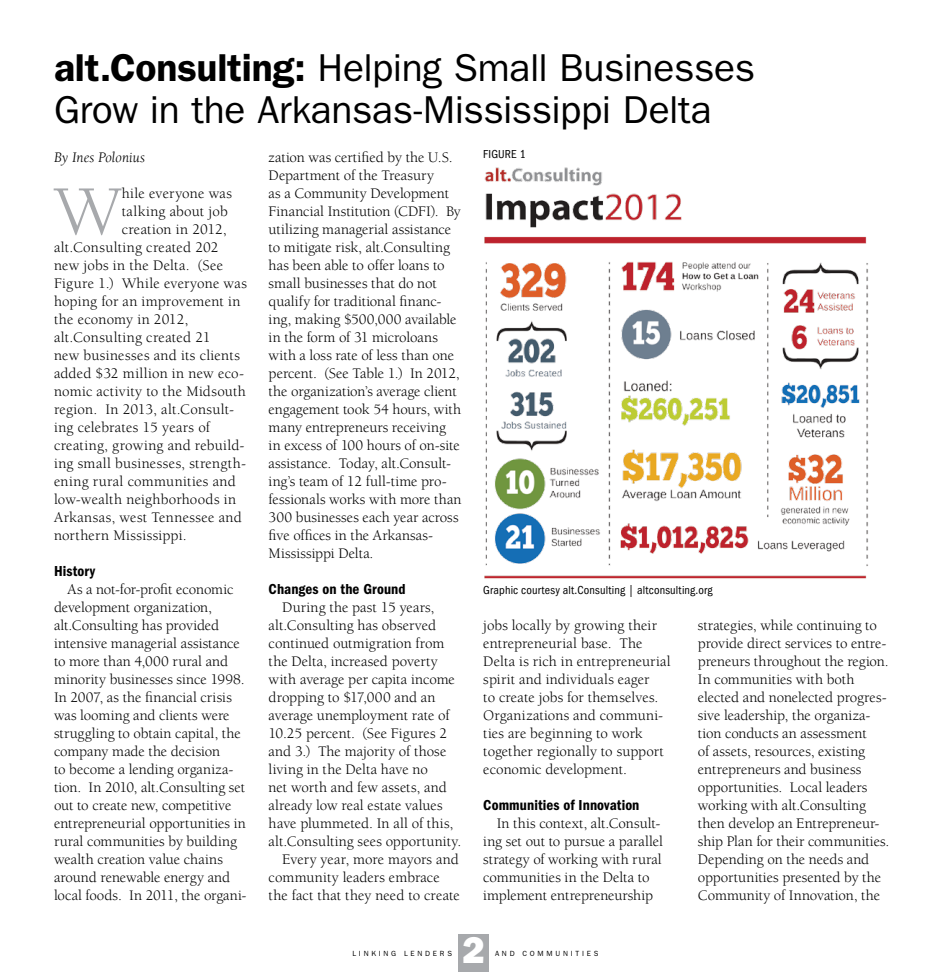
<style>
.page{position:relative;width:945px;height:972px;background:#fff}
.page>*{position:absolute;margin:0;border:0;box-sizing:border-box;transform-origin:0 0}
.t1{font:71.7px "Berkeley Std";color:#a7a9ac}
.t2{font:39px/42px "ITC Franklin Gothic Std";letter-spacing:-.01em;color:#000}
.t3{font:37.5px "ITC Franklin Gothic Std Hvy";color:#fff}
.t4{font:15px/18px "Berkeley Std";letter-spacing:.005em;color:#000}
.t5{font:15px "Berkeley Std";letter-spacing:.025em;color:#000}
.t6{font:15px "ITC Franklin Gothic Std Dm Cd";letter-spacing:.005em;color:#000}
.t7{font:15px "Berkeley Std";letter-spacing:.03em;color:#000}
.t8{font:italic 15px "Berkeley Std";color:#000}
.t9{font:condensed 12px "ITC Franklin Gothic Std";letter-spacing:.015em;color:#000}
.t10{font:7.5px "ITC Franklin Gothic Std";letter-spacing:.37em;color:#000}
.s1{font-weight:600}
</style>
<div class="page">
<img style="left:484px;top:167px;width:384px;height:412px">
<div style="left:458px;top:934px;width:31px;height:38px;background:#a7a9ac"></div>
<h2 class="t2" style="left:54px;top:47px;width:703px"><span class="s1">alt.Consulting:</span> Helping Small Businesses<br>Grow in the Arkansas-Mississippi Delta</h2>
<p class="t8" style="left:54px;top:149px;width:93px">By Ines Polonius</p>
<h1 class="t1" style="left:54px;top:173px;width:69px">W</h1>
<p class="t4" style="left:122px;top:185px;width:112px">hile everyone was</p>
<p class="t4" style="left:122px;top:203px;width:108px">talking about job</p>
<p class="t4" style="left:122px;top:221px;width:107px">creation in 2012,</p>
<p class="t4" style="left:54px;top:239px;width:166px">alt.Consulting created 202</p>
<p class="t4" style="left:54px;top:257px;width:171px">new jobs in the Delta. (See</p>
<p class="t4" style="left:54px;top:275px;width:194px">Figure 1.) While everyone was</p>
<p class="t4" style="left:54px;top:293px;width:188px">hoping for an improvement in</p>
<p class="t4" style="left:54px;top:311px;width:136px">the economy in 2012,</p>
<p class="t4" style="left:54px;top:329px;width:158px">alt.Consulting created 21</p>
<p class="t4" style="left:54px;top:347px;width:188px">new businesses and its clients</p>
<p class="t4" style="left:54px;top:365px;width:192px">added $32 million in new eco-</p>
<p class="t4" style="left:54px;top:383px;width:194px">nomic activity to the Midsouth</p>
<p class="t4" style="left:54px;top:401px;width:181px">region. In 2013, alt.Consult-</p>
<p class="t4" style="left:54px;top:419px;width:158px">ing celebrates 15 years of</p>
<p class="t4" style="left:54px;top:437px;width:192px">creating, growing and rebuild-</p>
<p class="t5" style="left:54px;top:455px;width:193px">ing small businesses, strength-</p>
<p class="t5" style="left:54px;top:473px;width:183px">ening rural communities and</p>
<p class="t4" style="left:54px;top:491px;width:184px">low-wealth neighborhoods in</p>
<p class="t7" style="left:54px;top:509px;width:189px">Arkansas, west Tennessee and</p>
<p class="t4" style="left:54px;top:527px;width:134px">northern Mississippi.</p>
<p class="t6" style="left:54px;top:562px;width:43px">History</p>
<p class="t4" style="left:54px;top:581px;width:194px;text-indent:14px">As a not-for-profit economic development organization, alt.Consulting has provided intensive managerial assistance to more than 4,000 rural and minority businesses since 1998.<br>In 2007, as the financial crisis was looming and clients were struggling to obtain capital, the company made the decision<br>to become a lending organiza&shy;tion. In 2010, alt.Consulting set out to create new, competitive entrepreneurial opportunities in rural communities by building wealth creation value chains around renewable energy and local foods. In 2011, the organi-</p>
<p class="t4" style="left:269px;top:149px;width:194px">zation was certified by the U.S.<br>Department of the Treasury<br>as a Community Development<br>Financial Institution (CDFI). By utilizing managerial assistance to mitigate risk, alt.Consulting has been able to offer loans to small businesses that do not qualify for traditional financ&shy;ing, making $500,000 available in the form of 31 microloans with a loss rate of less than one percent. (See Table 1.) In 2012, the organization’s average client engagement took 54 hours, with many entrepreneurs receiving in excess of 100 hours of on-site assistance. Today, alt.Consult&shy;ing’s team of 12 full-time pro&shy;fessionals works with more than<br>300 businesses each year across five offices in the Arkansas-<br>Mississippi Delta.</p>
<p class="t6" style="left:269px;top:580px;width:139px">Changes on the Ground</p>
<p class="t4" style="left:282px;top:599px;width:154px">During the past 15 years,</p>
<p class="t4" style="left:269px;top:617px;width:169px">alt.Consulting has observed</p>
<p class="t4" style="left:269px;top:635px;width:177px">continued outmigration from</p>
<p class="t4" style="left:269px;top:653px;width:171px">the Delta, increased poverty</p>
<p class="t4" style="left:269px;top:671px;width:188px">with average per capita income</p>
<p class="t4" style="left:269px;top:689px;width:168px">dropping to $17,000 and an</p>
<p class="t4" style="left:269px;top:707px;width:183px">average unemployment rate of</p>
<p class="t4" style="left:269px;top:725px;width:180px">10.25 percent. (See Figures 2</p>
<p class="t4" style="left:269px;top:743px;width:179px">and 3.) The majority of those</p>
<p class="t4" style="left:269px;top:761px;width:161px">living in the Delta have no</p>
<p class="t4" style="left:269px;top:779px;width:180px">net worth and few assets, and</p>
<p class="t4" style="left:269px;top:797px;width:176px">already low real estate values</p>
<p class="t4" style="left:269px;top:815px;width:186px">have plummeted. In all of this,</p>
<p class="t4" style="left:269px;top:833px;width:194px">alt.Consulting sees opportunity.</p>
<p class="t4" style="left:282px;top:851px;width:178px">Every year, more mayors and</p>
<p class="t4" style="left:269px;top:869px;width:173px">community leaders embrace</p>
<p class="t4" style="left:269px;top:887px;width:193px">the fact that they need to create</p>
<p class="t9" style="left:483px;top:148px;width:44px">FIGURE 1</p>
<p class="t9" style="left:483px;top:583px;width:231px">Graphic courtesy alt.Consulting | altconsulting.org</p>
<p class="t4" style="left:483px;top:617px;width:189px">jobs locally by growing their entrepreneurial base. The<br>Delta is rich in entrepreneurial spirit and individuals eager<br>to create jobs for themselves.<br>Organizations and communi&shy;ties are beginning to work together regionally to support economic development.</p>
<p class="t6" style="left:483px;top:796px;width:158px">Communities of Innovation</p>
<p class="t4" style="left:483px;top:815px;width:181px;text-indent:14px">In this context, alt.Consult&shy;ing set out to pursue a parallel strategy of working with rural communities in the Delta to implement entrepreneurship</p>
<p class="t4" style="left:698px;top:617px;width:193px">strategies, while continuing to provide direct services to entre&shy;preneurs throughout the region.<br>In communities with both elected and nonelected progres&shy;sive leadership, the organiza&shy;tion conducts an assessment<br>of assets, resources, existing entrepreneurs and business opportunities. Local leaders working with alt.Consulting then develop an Entrepreneur&shy;ship Plan for their communities.<br>Depending on the needs and opportunities presented by the<br>Community of Innovation, the</p>
<h3 class="t3" style="left:463px;top:928px;width:24px">#2</h3>
<p class="t10" style="left:352px;top:949px;width:101px">LINKING LENDERS</p>
<p class="t10" style="left:495px;top:949px;width:105px">AND COMMUNITIES</p>
</div>
